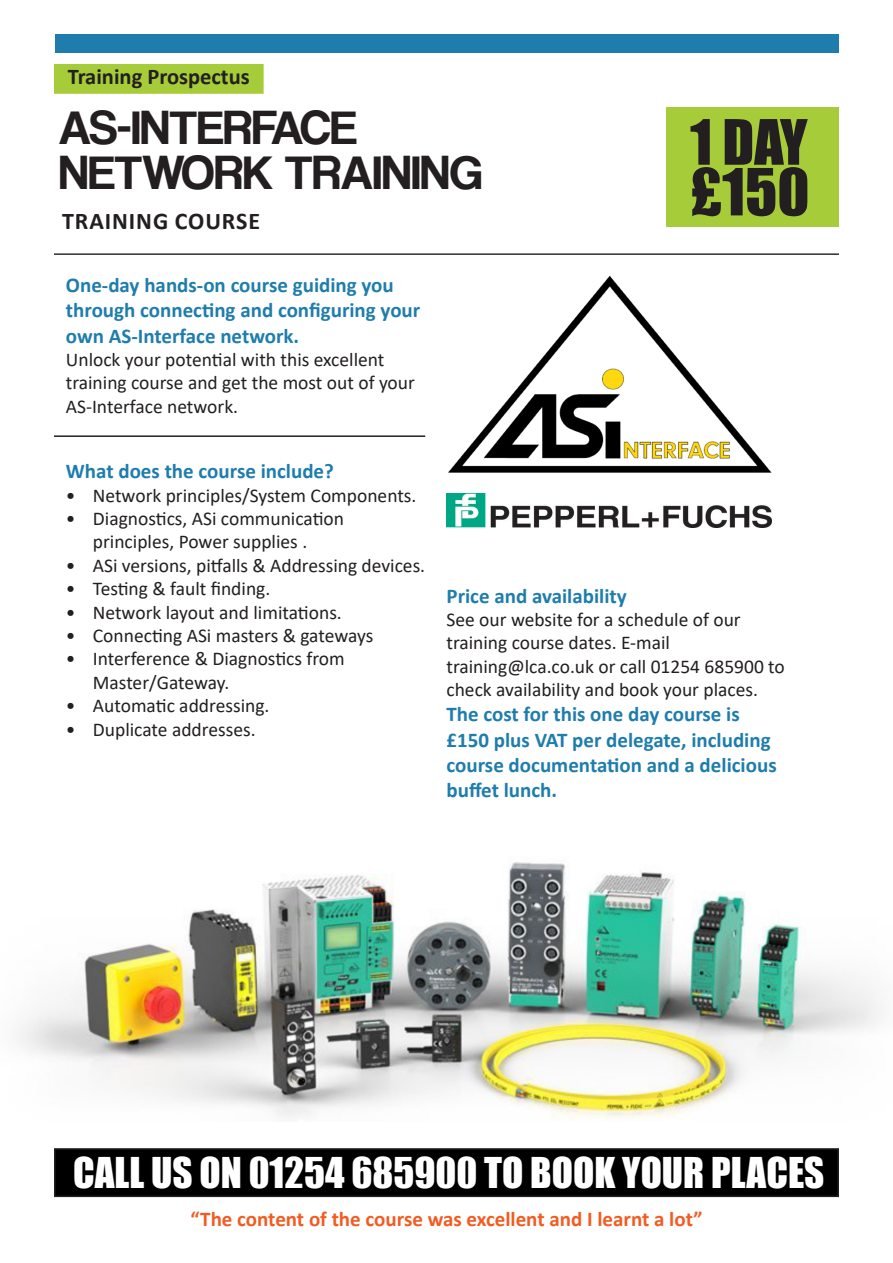
<style>
.page{position:relative;width:893px;height:1263px;background:#fff}
.page>*{position:absolute;margin:0;border:0;box-sizing:border-box;transform-origin:0 0}
.blue_text{font:60px "Impact";color:#231f20}
.blue_text-2{font:57.75px "Impact";color:#231f20}
.Heading{font:49.5px/45px "Coolvetica Rg";color:#231f20}
.Heading-2{font:39px "Impact";color:#fff}
.Heading-3{font:700 24px "Calibri";letter-spacing:.04em;color:#231f20}
.simple_text{font:700 22.5px "Calibri";color:#231f20}
.blue_text-3{font:700 21px/25.2px "Calibri";color:#1e7dad}
.blue_text-4{font:700 21px "Calibri";color:#f25b21}
.simple_text-2{font:19.5px/23.4px "Calibri";color:#231f20}
</style>
<div class="page">
<div style="left:55px;top:34px;width:783px;height:19px;background:#1e7dad"></div>
<div style="left:55px;top:65px;width:208px;height:28px;background:#a6cc39"></div>
<div style="left:54px;top:64px;width:210px;height:30px;border:2px solid #a6cc39"></div>
<hr style="left:54px;top:253px;width:785px;height:2px;background:#231f20">
<hr style="left:54px;top:435px;width:371px;height:2px;background:#231f20">
<img style="left:18px;top:862px;width:863px;height:258px">
<img style="left:448px;top:276px;width:324px;height:197px">
<img style="left:446px;top:493px;width:326px;height:34px">
<div style="left:666px;top:107px;width:172px;height:119px;background:#a6cc39"></div>
<div style="left:55px;top:1149px;width:783px;height:47px;background:#000"></div>
<div style="left:54px;top:1148px;width:785px;height:49px;border:2px solid #231f20"></div>
<p class="simple_text" style="left:68px;top:60px;width:184px">Training Prospectus</p>
<p class="Heading" style="left:59px;top:104px;width:425px">AS-INTERFACE<br>NETWORK TRAINING</p>
<p class="Heading-3" style="left:62px;top:204px;width:200px">TRAINING COURSE</p>
<p class="blue_text-3" style="left:66px;top:272px;width:356px">One-day hands-on course guiding you through connecting and configuring your own AS-Interface network.</p>
<p class="simple_text-2" style="left:66px;top:347px;width:351px">Unlock your potential with this excellent training course and get the most out of your<br>AS-Interface network.</p>
<p class="blue_text-2" style="left:690px;top:97px;width:119px">1 DAY</p>
<p class="blue_text" style="left:690px;top:145px;width:121px">£150</p>
<p class="blue_text-3" style="left:66px;top:458px;width:269px">What does the course include?</p>
<p class="simple_text-2" style="left:66px;top:483px;width:352px">• Network principles/System Components.</p>
<p class="simple_text-2" style="left:66px;top:506px;width:280px;text-align:center">• Diagnostics, ASi communication principles, Power supplies .</p>
<p class="simple_text-2" style="left:66px;top:553px;width:361px">• ASi versions, pitfalls &amp; Addressing devices.</p>
<p class="simple_text-2" style="left:66px;top:576px;width:206px">• Testing &amp; fault finding.</p>
<p class="simple_text-2" style="left:66px;top:600px;width:277px">• Network layout and limitations.</p>
<p class="simple_text-2" style="left:66px;top:623px;width:309px">• Connecting ASi masters &amp; gateways</p>
<p class="simple_text-2" style="left:93px;top:647px;width:253px;text-indent:-27px">• Interference &amp; Diagnostics from<br>Master/Gateway.</p>
<p class="simple_text-2" style="left:66px;top:693px;width:205px">• Automatic addressing.</p>
<p class="simple_text-2" style="left:66px;top:717px;width:191px">• Duplicate addresses.</p>
<p class="blue_text-3" style="left:446px;top:583px;width:182px">Price and availability</p>
<p class="simple_text-2" style="left:446px;top:607px;width:296px">See our website for a schedule of our</p>
<p class="simple_text-2" style="left:446px;top:631px;width:225px">training course dates. E-mail</p>
<p class="simple_text-2" style="left:446px;top:654px;width:340px">training@lca.co.uk or call 01254 685900 to check availability and book your places.</p>
<p class="blue_text-3" style="left:446px;top:701px;width:295px">The cost for this one day course is</p>
<p class="blue_text-3" style="left:446px;top:727px;width:332px">£150 plus VAT per delegate, including course documentation and a delicious buffet lunch.</p>
<p class="Heading-2" style="left:73px;top:1142px;width:753px">CALL US ON 01254 685900 TO BOOK YOUR PLACES</p>
<p class="blue_text-4" style="left:190px;top:1204px;width:514px">“The content of the course was excellent and I learnt a lot”</p>
</div>
